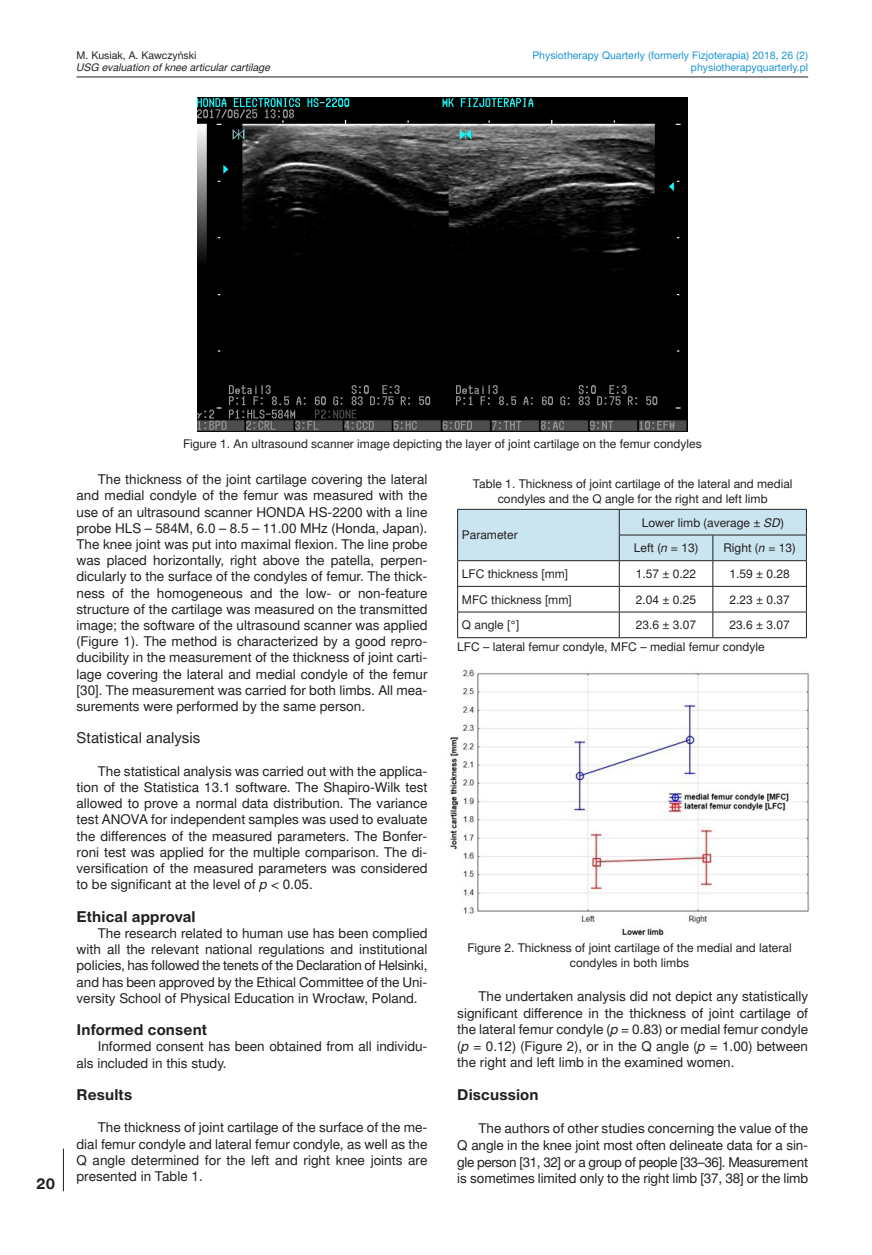
<style>
.page{position:relative;width:872px;height:1255px;background:#fff}
.page>*{position:absolute;margin:0;border:0;box-sizing:border-box;transform-origin:0 0}
.t1{font:700 15px "Switzer EFN";letter-spacing:.01em;color:#231f20}
.t2{font:15px "Switzer EFN";letter-spacing:.005em;color:#231f20}
.t3{font:13.5px/16.2px "Switzer EFN";color:#231f20;text-align:justify}
.t4{font:12px/15px "Switzer EFN";color:#231f20;text-align:center}
.t5{font:10.5px/12.6px "Switzer EFN";color:#1c94d2;text-align:right}
.t6{font:italic 10.5px "Switzer EFN";color:#231f20}
.t7{font:10.5px "Switzer EFN";color:#231f20}
.s1{font-style:italic}
</style>
<div class="page">
<hr style="left:63px;top:1148px;width:1px;height:43px;background:#231f20">
<hr style="left:77px;top:77px;width:731px;height:1px;background:#231f20">
<img style="left:197px;top:98px;width:490px;height:333px">
<img style="left:449px;top:669px;width:360px;height:267px">
<svg style="left:457px;top:509px;width:350px;height:128px"></svg>
<hr style="left:457px;top:637px;width:162px;height:1px;background:#231f20">
<hr style="left:619px;top:637px;width:94px;height:1px;background:#231f20">
<hr style="left:713px;top:637px;width:93px;height:1px;background:#231f20">
<p class="t7" style="left:77px;top:49px;width:121px">M. Kusiak, A. Kawczyński</p>
<p class="t6" style="left:77px;top:61px;width:195px">USG evaluation of knee articular cartilage</p>
<p class="t5" style="left:532px;top:49px;width:277px">Physiotherapy Quarterly (formerly Fizjoterapia) 2018, 26 (2) physiotherapyquarterly.pl</p>
<p class="t1" style="left:36px;top:1173px;width:20px">20</p>
<p class="t4" style="left:183px;top:437px;width:520px">Figure 1. An ultrasound scanner image depicting the layer of joint cartilage on the femur condyles</p>
<p class="t3" style="left:77px;top:471px;width:352px;text-indent:21px">The thickness of the joint cartilage covering the lateral and medial condyle of the femur was measured with the use of an ultrasound scanner HONDA HS-2200 with a line probe HLS – 584M, 6.0 – 8.5 – 11.00 MHz (Honda, Japan).<br>The knee joint was put into maximal flexion. The line probe was placed horizontally, right above the patella, perpen&shy;dicularly to the surface of the condyles of femur. The thick&shy;ness of the homogeneous and the low- or non-feature structure of the cartilage was measured on the transmitted image; the software of the ultrasound scanner was applied (Figure 1). The method is characterized by a good repro&shy;ducibility in the measurement of the thickness of joint carti&shy;lage covering the lateral and medial condyle of the femur [30]. The measurement was carried for both limbs. All mea&shy;surements were performed by the same person.</p>
<p class="t2" style="left:77px;top:729px;width:125px">Statistical analysis</p>
<p class="t3" style="left:77px;top:763px;width:352px;text-indent:21px">The statistical analysis was carried out with the applica&shy;tion of the Statistica 13.1 software. The Shapiro-Wilk test allowed to prove a normal data distribution. The variance test ANOVA for independent samples was used to evaluate the differences of the measured parameters. The Bonfer&shy;roni test was applied for the multiple comparison. The di&shy;versification of the measured parameters was considered to be significant at the level of <span class="s1">p</span> &lt; 0.05.</p>
<p class="t1" style="left:77px;top:907px;width:121px">Ethical approval</p>
<p class="t3" style="left:77px;top:925px;width:352px;text-indent:21px">The research related to human use has been complied with all the relevant national regulations and institutional policies, has followed the tenets of the Declaration of Helsinki, and has been approved by the Ethical Committee of the Uni&shy;versity School of Physical Education in Wrocław, Poland.</p>
<p class="t1" style="left:77px;top:1020px;width:132px">Informed consent</p>
<p class="t3" style="left:77px;top:1038px;width:352px;text-indent:21px">I nformed consent has been obtained from all individu&shy;als included in this study.</p>
<p class="t1" style="left:77px;top:1085px;width:57px">Results</p>
<p class="t3" style="left:77px;top:1119px;width:352px;text-indent:21px">The thickness of joint cartilage of the surface of the me&shy;dial femur condyle and lateral femur condyle, as well as the Q angle determined for the left and right knee joints are presented in Table 1.</p>
<p class="t4" style="left:473px;top:476px;width:321px">Table 1. Thickness of joint cartilage of the lateral and medial condyles and the Q angle for the right and left limb</p>
<p class="t4" style="left:462px;top:528px;width:57px">Parameter</p>
<p class="t4" style="left:634px;top:509px;width:152px;line-height:25.7px;text-align:left;text-indent:8px">Lower limb (average ± <span class="s1">SD</span>)<br>Left (<span class="s1">n</span> = 13)</p>
<p class="t4" style="left:723px;top:540px;width:74px">Right (<span class="s1">n</span> = 13)</p>
<p class="t4" style="left:462px;top:566px;width:108px">LFC thickness [mm]</p>
<p class="t4" style="left:636px;top:566px;width:62px">1.57 ± 0.22</p>
<p class="t4" style="left:729px;top:566px;width:62px">1.59 ± 0.28</p>
<p class="t4" style="left:462px;top:592px;width:111px">MFC thickness [mm]</p>
<p class="t4" style="left:636px;top:592px;width:62px">2.04 ± 0.25</p>
<p class="t4" style="left:729px;top:592px;width:62px">2.23 ± 0.37</p>
<p class="t4" style="left:462px;top:617px;width:59px">Q angle [°]</p>
<p class="t4" style="left:636px;top:617px;width:62px">23.6 ± 3.07</p>
<p class="t4" style="left:457px;top:614px;width:334px;line-height:22.2px;text-align:left;text-indent:272px">23.6 ± 3.07<br>LFC – lateral femur condyle, MFC – medial femur condyle</p>
<p class="t4" style="left:467px;top:940px;width:326px">Figure 2. Thickness of joint cartilage of the medial and lateral condyles in both limbs</p>
<p class="t3" style="left:457px;top:988px;width:352px;text-indent:21px">The undertaken analysis did not depict any statistically significant difference in the thickness of joint cartilage of the lateral femur condyle (<span class="s1">p</span> = 0.83) or medial femur condyle (<span class="s1">p</span> = 0.12) (Figure 2), or in the Q angle (<span class="s1">p</span> = 1.00) between the right and left limb in the examined women.</p>
<p class="t1" style="left:457px;top:1085px;width:83px">Discussion</p>
<p class="t3" style="left:457px;top:1120px;width:352px;text-indent:21px">The authors of other studies concerning the value of the Q angle in the knee joint most often delineate data for a sin&shy;gle person [31, 32] or a group of people [33–36]. Measurement is sometimes limited only to the right limb [37, 38] or the limb</p>
</div>
